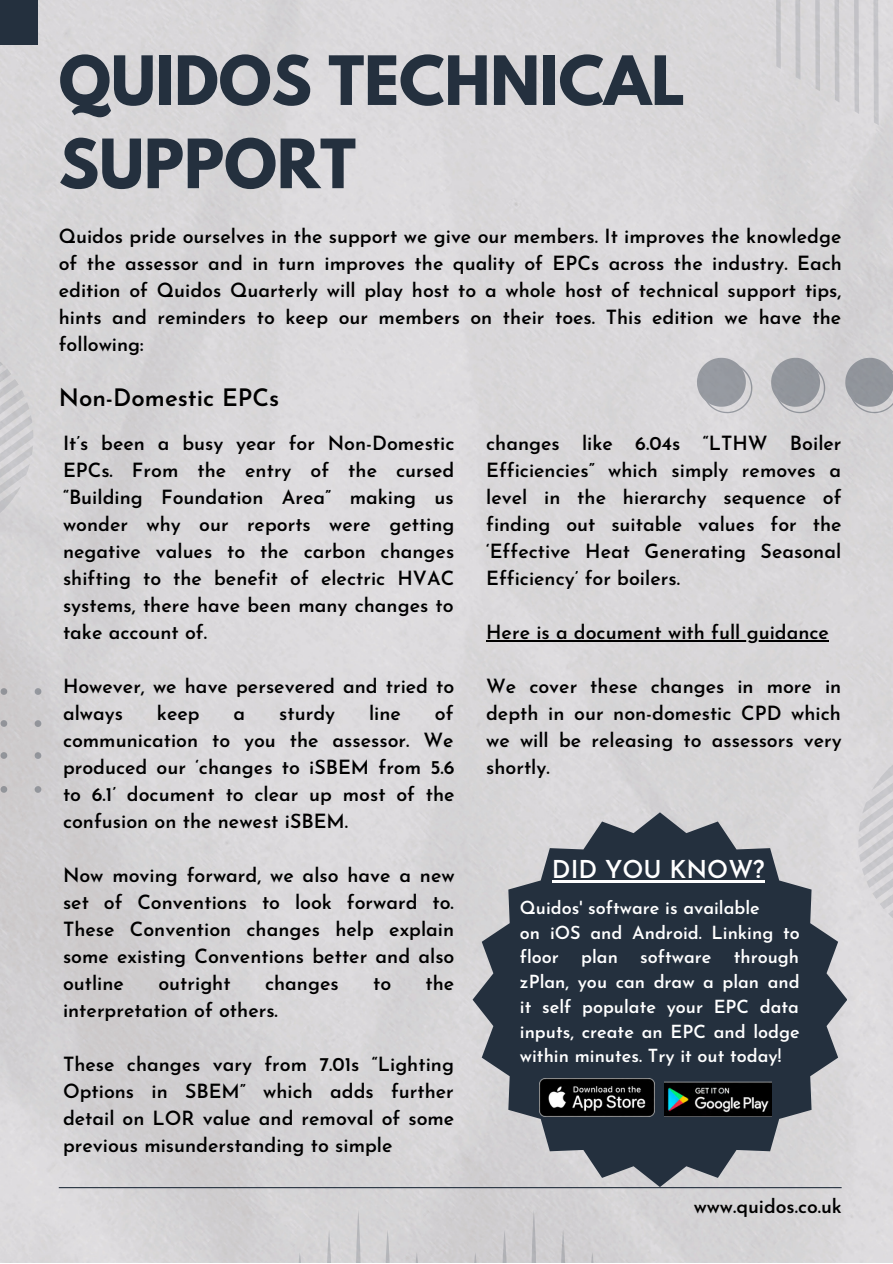
<style>
.page{position:relative;width:893px;height:1264px;background:#fff}
.page>*{position:absolute;margin:0;border:0;box-sizing:border-box;transform-origin:0 0}
.t1{font:700 60.15px/83.2px "League Spartan";color:#24303e}
.t2{font:600 24.6px "Josefin Sans";color:#fff}
.t3{font:600 24px "Josefin Sans";color:#000}
.t4{font:600 19.5px/27px "Josefin Sans";color:#000;text-align:justify}
.t5{font:600 19.35px "Josefin Sans";color:#000}
.t6{font:600 18px/24.8px "Josefin Sans";color:#fff}
</style>
<div class="page">
<img style="left:0;top:0;width:892px;height:1262px">
<hr style="left:59px;top:1186px;width:782px;height:2px;background:#24303e">
<svg style="left:775px;top:0;width:117px;height:168px;background:#d6d4d7"></svg>
<svg style="left:0;top:294px;width:74px;height:287px;background:#d4d3d5"></svg>
<div style="left:268px;top:1209px;width:356px;height:53px;background:#d2d0d3"></div>
<svg style="left:0;top:688px;width:41px;height:104px;background:#c9c7c9"></svg>
<div style="left:0;top:0;width:38px;height:45px;background:#24303e"></div>
<hr style="left:486px;top:640px;width:342px;height:1px;background:#000">
<svg style="left:472px;top:812px;width:375px;height:374px;background:#58606b"></svg>
<svg style="left:817px;top:697px;width:75px;height:288px;background:#d2d1d4"></svg>
<img style="left:664px;top:1078px;width:107px;height:38px">
<img style="left:539px;top:1078px;width:115px;height:38px">
<hr style="left:552px;top:880px;width:212px;height:2px;background:#fff">
<svg style="left:697px;top:358px;width:195px;height:55px;background:#b0b2b6"></svg>
<h1 class="t1" style="left:59px;top:47px;width:627px">QUIDOS TECHNICAL<br>SUPPORT</h1>
<p class="t4" style="left:59px;top:224px;width:784px">Quidos pride ourselves in the support we give our members. It improves the knowledge of the assessor and in turn improves the quality of EPCs across the industry. Each edition of Quidos Quarterly will play host to a whole host of technical support tips, hints and reminders to keep our members on their toes. This edition we have the following:</p>
<p class="t3" style="left:59px;top:388px;width:222px">Non-Domestic EPCs</p>
<p class="t4" style="left:63px;top:432px;width:393px">It’s been a busy year for Non-Domestic EPCs. From the entry of the cursed “Building Foundation Area” making us wonder why our reports were getting negative values to the carbon changes shifting to the benefit of electric HVAC systems, there have been many changes to take account of.</p>
<p class="t4" style="left:63px;top:674px;width:393px">However, we have persevered and tried to always</p>
<p class="t4" style="left:157px;top:701px;width:44px">keep</p>
<p class="t4" style="left:234px;top:701px;width:13px">a</p>
<p class="t4" style="left:279px;top:701px;width:57px">sturdy</p>
<p class="t4" style="left:369px;top:701px;width:33px">line</p>
<p class="t4" style="left:63px;top:701px;width:393px;text-indent:372px">of communication to you the assessor. We produced our ‘changes to iSBEM from 5.6 to 6.1’ document to clear up most of the confusion on the newest iSBEM.</p>
<p class="t4" style="left:63px;top:863px;width:393px">Now moving forward, we also have a new set of Conventions to look forward to.<br>These Convention changes help explain some existing Conventions better and also outline</p>
<p class="t4" style="left:158px;top:971px;width:74px">outright</p>
<p class="t4" style="left:265px;top:971px;width:75px">changes</p>
<p class="t4" style="left:373px;top:971px;width:20px">to</p>
<p class="t4" style="left:425px;top:971px;width:30px">the</p>
<p class="t4" style="left:63px;top:998px;width:216px">interpretation of others.</p>
<p class="t4" style="left:63px;top:1052px;width:393px">These changes vary from 7.01s “Lighting Options in SBEM” which adds further detail on LOR value and removal of some previous misunderstanding to simple</p>
<p class="t4" style="left:486px;top:432px;width:357px">changes like 6.04s “LTHW Boiler Efficiencies” which simply removes a level in the hierarchy sequence of finding out suitable values for the ‘Effective Heat Generating Seasonal Efficiency’ for boilers.</p>
<p class="t4" style="left:486px;top:620px;width:344px">Here is a document with full guidance</p>
<p class="t4" style="left:486px;top:674px;width:357px">We cover these changes in more in depth in our non-domestic CPD which we will be releasing to assessors very shortly.</p>
<p class="t2" style="left:552px;top:859px;width:214px">DID YOU KNOW?</p>
<p class="t6" style="left:520px;top:897px;width:281px">Quidos' software is available<br>on iOS and Android. Linking to floor plan software through zPlan, you can draw a plan and it self populate your EPC data inputs, create an EPC and lodge within minutes. Try it out today!</p>
<p class="t5" style="left:693px;top:1198px;width:150px">www.quidos.co.uk</p>
</div>
